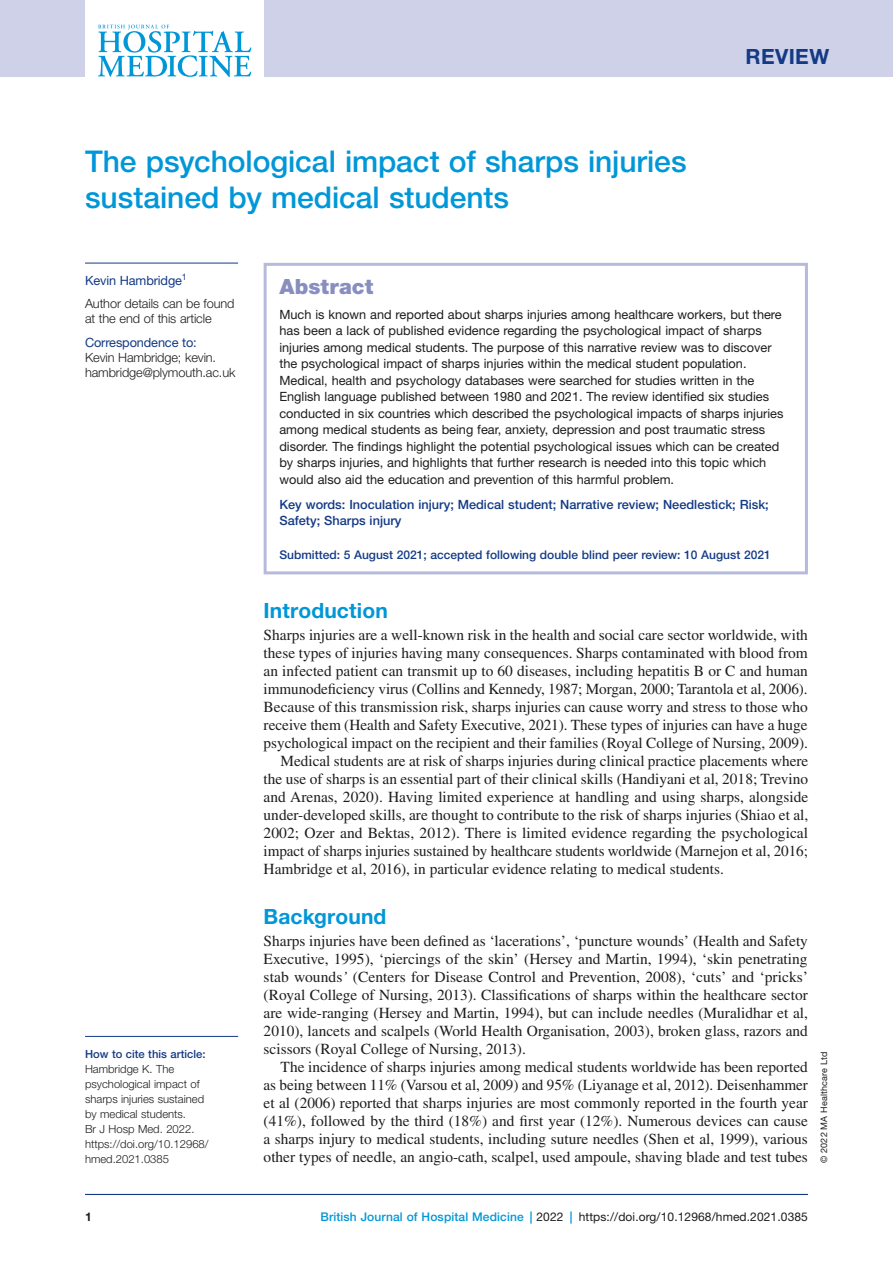
<style>
.page{position:relative;width:893px;height:1263px;background:#fff}
.page>*{position:absolute;margin:0;border:0;box-sizing:border-box;transform-origin:0 0}
.t1{font:500 30px/36px "Helvetica Neue LT Std";letter-spacing:-.005em;color:#0097d8}
.t2{font:700 21px "Helvetica Neue LT Std";letter-spacing:.005em;color:#0097d8}
.t3{font:900 21px "Helvetica Neue LT Std";letter-spacing:.01em;color:#888fc0}
.t4{font:700 21px "Helvetica Neue LT Std";letter-spacing:.015em;color:#143a85}
.t5{font:15.3px/18px "Times LT Std";color:#1d1d1b;text-align:justify}
.t6{font:12.75px/16.5px "Helvetica Neue LT Std";color:#1d1d1b}
.t7{font:300 12.75px/23.5px "Helvetica Neue LT Std";letter-spacing:-.01em;color:#1d1d1b}
.t8{font:500 12.75px/16.5px "Helvetica Neue LT Std";color:#143a85}
.t9{font:12.75px "Helvetica Neue LT Std";letter-spacing:-.01em;color:#143a85}
.t10{font:12px "Helvetica Neue LT Std";letter-spacing:.01em;color:#1d1d1b}
.t11{font:500 12px "Helvetica Neue LT Std";color:#143a85}
.t12{font:700 12px "Helvetica Neue LT Std";color:#1d1d1b}
.t13{font:300 11.25px/15px "Helvetica Neue LT Std";color:#1d1d1b}
.t14{font:500 11.25px "Helvetica Neue LT Std";color:#143a85}
.t15{font:9px "Helvetica Neue LT Std";letter-spacing:.02em;color:#1d1d1b}
.s1{font-weight:400;color:#143a85}
.s2{font-style:italic}
.s3{font-weight:500;color:#0097d8}
</style>
<div class="page">
<hr style="left:85px;top:1194px;width:723px;height:1px;background:#143a85">
<div style="left:0;top:0;width:893px;height:77px;background:#ced1e8"></div>
<hr style="left:85px;top:1036px;width:153px;height:1px;background:#143a85">
<hr style="left:85px;top:263px;width:153px;height:1px;background:#143a85">
<div style="left:264px;top:263px;width:544px;height:311px;border:3px solid #b7badb"></div>
<div style="left:85px;top:0;width:179px;height:77px;background:#fff"></div>
<svg style="left:98px;top:25px;width:153px;height:52px"></svg>
<h1 class="t1" style="left:85px;top:143px;width:603px">The psychological impact of sharps injuries sustained by medical students</h1>
<h2 class="t4" style="left:746px;top:43px;width:85px">Review</h2>
<p class="t7" style="left:85px;top:268px;width:151px"><span class="s1">Kevin Hambridge</span><sup>1<br></sup>Author details can be found</p>
<p class="t7" style="left:85px;top:307px;width:128px">at the end of this article</p>
<p class="t9" style="left:85px;top:335px;width:113px">Correspondence to:</p>
<p class="t7" style="left:85px;top:349px;width:152px;line-height:15px">Kevin Hambridge; kevin. hambridge@plymouth.ac.uk</p>
<p class="t14" style="left:85px;top:1047px;width:122px">How to cite this article:</p>
<p class="t13" style="left:85px;top:1061px;width:125px">Hambridge K. The psychological impact of sharps injuries sustained by medical students.<br>Br J Hosp Med. 2022. https://doi.org/10.12968/ hmed.2021.0385</p>
<h2 class="t3" style="left:279px;top:274px;width:96px">Abstract</h2>
<p class="t6" style="left:279px;top:306px;width:506px">Much is known and reported about sharps injuries among healthcare workers, but there has been a lack of published evidence regarding the psychological impact of sharps injuries among medical students. The purpose of this narrative review was to discover the psychological impact of sharps injuries within the medical student population.<br>Medical, health and psychology databases were searched for studies written in the English language published between 1980 and 2021. The review identified six studies conducted in six countries which described the psychological impacts of sharps injuries among medical students as being fear, anxiety, depression and post traumatic stress disorder. The findings highlight the potential psychological issues which can be created by sharps injuries, and highlights that further research is needed into this topic which would also aid the education and prevention of this harmful problem.</p>
<p class="t8" style="left:279px;top:496px;width:491px">Key words: Inoculation injury; Medical student; Narrative review; Needlestick; Risk;<br>Safety; Sharps injury</p>
<p class="t11" style="left:279px;top:547px;width:493px">Submitted: 5 August 2021; accepted following double blind peer review: 10 August 2021</p>
<h2 class="t2" style="left:264px;top:597px;width:126px">Introduction</h2>
<p class="t5" style="left:264px;top:626px;width:546px">Sharps injuries are a well-known risk in the health and social care sector worldwide, with</p>
<p class="t5" style="left:264px;top:644px;width:546px">these types of injuries having many consequences. Sharps contaminated with blood from</p>
<p class="t5" style="left:264px;top:662px;width:546px">an infected patient can transmit up to 60 diseases, including hepatitis B or C and human</p>
<p class="t5" style="left:264px;top:680px;width:545px">immunodeficiency virus (Collins and Kennedy, 1987; Morgan, 2000; Tarantola et al, 2006).</p>
<p class="t5" style="left:264px;top:698px;width:546px">Because of this transmission risk, sharps injuries can cause worry and stress to those who</p>
<p class="t5" style="left:264px;top:716px;width:545px">receive them (Health and Safety Executive, 2021). These types of injuries can have a huge</p>
<p class="t5" style="left:264px;top:734px;width:546px">psychological impact on the recipient and their families (Royal College of Nursing, 2009).</p>
<p class="t5" style="left:281px;top:752px;width:529px">Medical students are at risk of sharps injuries during clinical practice placements where</p>
<p class="t5" style="left:264px;top:770px;width:546px">the use of sharps is an essential part of their clinical skills (Handiyani et al, 2018; Trevino</p>
<p class="t5" style="left:264px;top:788px;width:546px">and Arenas, 2020). Having limited experience at handling and using sharps, alongside</p>
<p class="t5" style="left:264px;top:806px;width:546px">under-developed skills, are thought to contribute to the risk of sharps injuries (Shiao et al,</p>
<p class="t5" style="left:264px;top:824px;width:546px">2002; Ozer and Bektas, 2012). There is limited evidence regarding the psychological</p>
<p class="t5" style="left:264px;top:842px;width:546px">impact of sharps injuries sustained by healthcare students worldwide (Marnejon et al, 2016;</p>
<p class="t5" style="left:264px;top:860px;width:462px">Hambridge et al, 2016), in particular evidence relating to medical students.</p>
<h2 class="t2" style="left:264px;top:903px;width:124px">Background</h2>
<p class="t5" style="left:264px;top:932px;width:546px">Sharps injuries have been defined as ‘lacerations’, ‘puncture wounds’ (Health and Safety Executive, 1995), ‘piercings of the skin’ (Hersey and Martin, 1994), ‘skin penetrating stab wounds<span class="s2">’</span> (Centers for Disease Control and Prevention, 2008), ‘cuts’ and ‘pricks’ (Royal College of Nursing, 2013). Classifications of sharps within the healthcare sector are wide-ranging (Hersey and Martin, 1994), but can include needles (Muralidhar et al, 2010), lancets and scalpels (World Health Organisation, 2003), broken glass, razors and scissors (Royal College of Nursing, 2013).</p>
<p class="t5" style="left:264px;top:1058px;width:546px;text-indent:17px">The incidence of sharps injuries among medical students worldwide has been reported as being between 11% (Varsou et al, 2009) and 95% (Liyanage et al, 2012). Deisenhammer et al (2006) reported that sharps injuries are most commonly reported in the fourth year (41%), followed by the third (18%) and first year (12%). Numerous devices can cause a sharps injury to medical students, including suture needles (Shen et al, 1999), various other types of needle, an angio-cath, scalpel, used ampoule, shaving blade and test tubes</p>
<p class="t15" style="left:818px;top:1163px;width:113px;rotate:-90deg">© 2022 MA Healthcare Ltd</p>
<p class="t12" style="left:85px;top:1209px;width:8px">1</p>
<p class="t10" style="left:320px;top:1209px;width:489px"><span class="s3">British Journal of Hospital Medicine |</span> 2022 <span class="s3">|</span> https://doi.org/10.12968/hmed.2021.0385</p>
</div>
